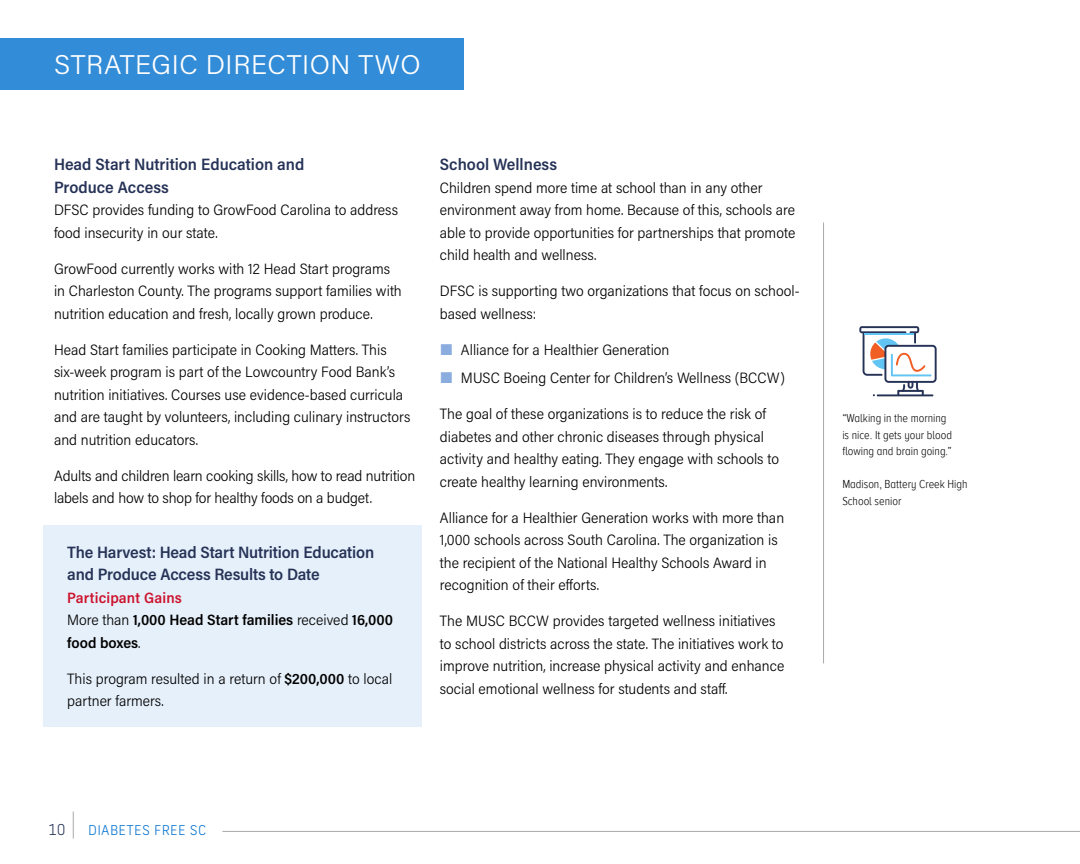
<style>
.page{position:relative;width:1080px;height:864px;background:#fff}
.page>*{position:absolute;margin:0;border:0;box-sizing:border-box;transform-origin:0 0}
.t1{font:300 27px "Acumin Pro";letter-spacing:.02em;color:#fff}
.t2{font:600 16.5px/22.5px "Acumin Pro Semi Cond";letter-spacing:-.005em;color:#263357}
.t3{font:300 15px/22.5px "Acumin Pro Semi Cond";color:#000}
.t4{font:600 15px/22.5px "Acumin Pro Semi Cond";letter-spacing:.005em;color:#000}
.t5{font:300 15px "New Frank";color:#263357}
.t6{font:300 13.5px "New Frank";letter-spacing:.02em;color:#0070ce}
.t7{font:300 12px/16.5px "Proxima Nova A Cond";color:#000}
.s1{color:#cd142e}
.s2{font-weight:300}
.s3{font-weight:600}
</style>
<div class="page">
<hr style="left:222px;top:831px;width:858px;height:1px;background:#a7a9ac">
<svg style="left:73px;top:812px;width:1px;height:27px"></svg>
<div style="left:43px;top:525px;width:379px;height:202px;background:#e6f0fa"></div>
<div style="left:0;top:39px;width:464px;height:51px;background:#338cd7"></div>
<hr style="left:823px;top:222px;width:1px;height:441px;background:#a7a9ac">
<svg style="left:859px;top:326px;width:78px;height:70px"></svg>
<h1 class="t1" style="left:54px;top:46px;width:368px">STRATEGIC DIRECTION TWO</h1>
<p class="t2" style="left:54px;top:152px;width:252px">Head Start Nutrition Education and<br>Produce Access</p>
<p class="t3" style="left:54px;top:198px;width:346px">DFSC provides funding to GrowFood Carolina to address food insecurity in our state.</p>
<p class="t3" style="left:54px;top:257px;width:349px">GrowFood currently works with 12 Head Start programs in Charleston County. The programs support families with nutrition education and fresh, locally grown produce.</p>
<p class="t3" style="left:54px;top:338px;width:358px">Head Start families participate in Cooking Matters. This six-week program is part of the Lowcountry Food Bank’s nutrition initiatives. Courses use evidence-based curricula and are taught by volunteers, including culinary instructors and nutrition educators.</p>
<p class="t3" style="left:54px;top:464px;width:363px">Adults and children learn cooking skills, how to read nutrition labels and how to shop for healthy foods on a budget.</p>
<p class="t2" style="left:67px;top:540px;width:309px">The Harvest: Head Start Nutrition Education and Produce Access Results to Date</p>
<p class="t4" style="left:67px;top:586px;width:327px"><span class="s1">Participant Gains<br></span><span class="s2">More than</span> 1,000 Head Start families <span class="s2">received</span> 16,000 food boxes<span class="s2">.</span></p>
<p class="t3" style="left:67px;top:667px;width:327px">This program resulted in a return of <span class="s3">$200,000</span> to local partner farmers.</p>
<p class="t2" style="left:440px;top:152px;width:119px">School Wellness</p>
<p class="t3" style="left:440px;top:176px;width:357px">Children spend more time at school than in any other environment away from home. Because of this, schools are able to provide opportunities for partnerships that promote child health and wellness.</p>
<p class="t3" style="left:440px;top:279px;width:361px">DFSC is supporting two organizations that focus on school&shy;based wellness:</p>
<p class="t3" style="left:461px;top:335px;width:325px;line-height:28.5px">Alliance for a Healthier Generation<br>MUSC Boeing Center for Children’s Wellness (BCCW)</p>
<p class="t3" style="left:440px;top:402px;width:341px">The goal of these organizations is to reduce the risk of diabetes and other chronic diseases through physical activity and healthy eating. They engage with schools to create healthy learning environments.</p>
<p class="t3" style="left:440px;top:506px;width:346px">Alliance for a Healthier Generation works with more than 1,000 schools across South Carolina. The organization is the recipient of the National Healthy Schools Award in recognition of their efforts.</p>
<p class="t3" style="left:440px;top:609px;width:346px">The MUSC BCCW provides targeted wellness initiatives to school districts across the state. The initiatives work to improve nutrition, increase physical activity and enhance social emotional wellness for students and staff.</p>
<p class="t7" style="left:842px;top:410px;width:111px">“Walking in the morning is nice. It gets your blood flowing and brain going.”</p>
<p class="t7" style="left:842px;top:476px;width:127px">Madison, Battery Creek High<br>School senior</p>
<p class="t5" style="left:48px;top:820px;width:19px">10</p>
<p class="t6" style="left:88px;top:822px;width:120px">DIABETES FREE SC</p>
</div>
